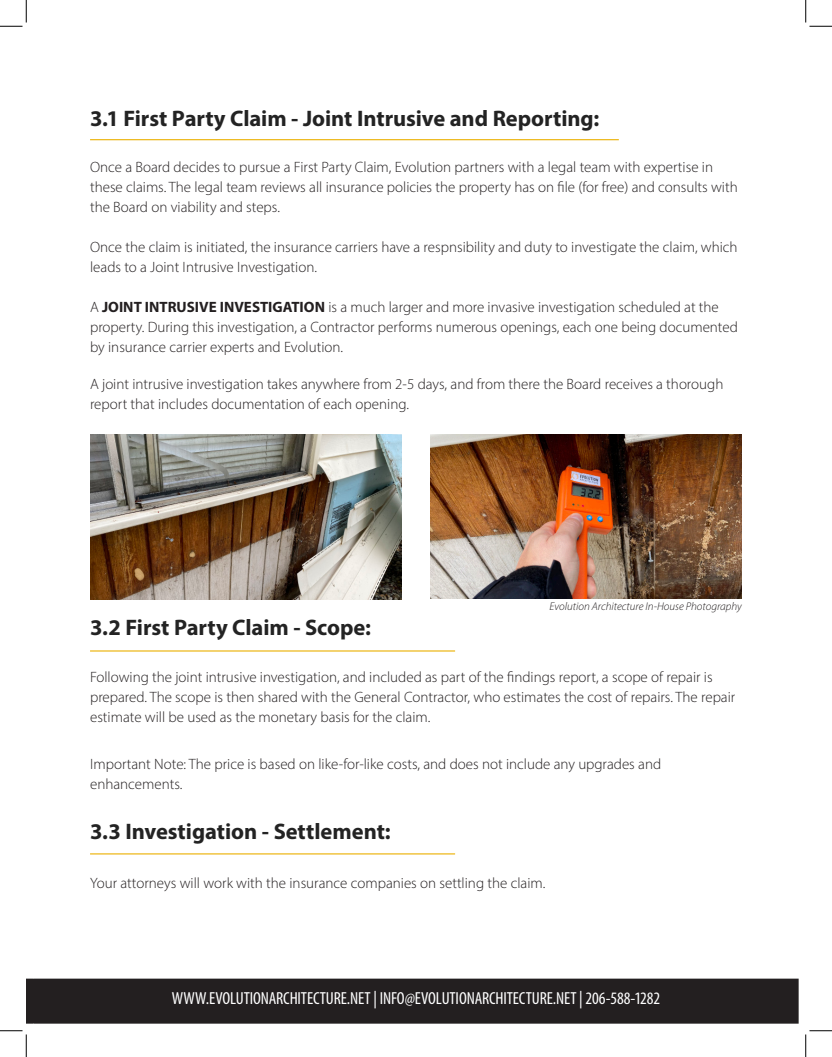
<style>
.page{position:relative;width:832px;height:1057px;background:#fff}
.page>*{position:absolute;margin:0;border:0;box-sizing:border-box;transform-origin:0 0}
.body_text_-_left{font:700 22.5px "Myriad Pro";letter-spacing:-.005em;color:#232323}
.body_text_-_left-2{font:condensed 17.5px "Myriad Pro";letter-spacing:-.01em;color:#fff}
.Content_Source_Sans_6_White{font:300 15px/20px "Myriad Pro";color:#231f20}
.Content_Source_Sans_6_White-2{font:italic 300 11.25px "Myriad Pro";color:#231f20}
.s1{font-weight:700}
</style>
<div class="page">
<div style="left:34px;top:979px;width:764px;height:44px;background:#231f20"></div>
<div style="left:33px;top:978px;width:765px;height:45px;border:1px solid #231f20"></div>
<hr style="left:90px;top:139px;width:529px;height:1px;background:#edb81b">
<img style="left:90px;top:435px;width:312px;height:164px">
<img style="left:430px;top:435px;width:312px;height:163px">
<hr style="left:90px;top:650px;width:365px;height:1px;background:#edb81b">
<hr style="left:90px;top:853px;width:365px;height:1px;background:#edb81b">
<svg style="left:26px;top:978px;width:7px;height:45px"></svg>
<svg style="left:0;top:0;width:27px;height:27px"></svg>
<svg style="left:0;top:1030px;width:27px;height:27px"></svg>
<svg style="left:805px;top:0;width:27px;height:27px"></svg>
<svg style="left:805px;top:1030px;width:27px;height:27px"></svg>
<p class="body_text_-_left" style="left:90px;top:103px;width:511px">3.1 First Party Claim - Joint Intrusive and Reporting:</p>
<p class="Content_Source_Sans_6_White" style="left:90px;top:157px;width:649px">Once a Board decides to pursue a First Party Claim, Evolution partners with a legal team with expertise in these claims. The legal team reviews all insurance policies the property has on file (for free) and consults with the Board on viability and steps.</p>
<p class="Content_Source_Sans_6_White" style="left:90px;top:237px;width:649px">Once the claim is initiated, the insurance carriers have a respnsibility and duty to investigate the claim, which leads to a Joint Intrusive Investigation.</p>
<p class="Content_Source_Sans_6_White" style="left:90px;top:297px;width:649px">A <span class="s1">JOINT INTRUSIVE INVESTIGATION</span> is a much larger and more invasive investigation scheduled at the property. During this investigation, a Contractor performs numerous openings, each one being documented by insurance carrier experts and Evolution.</p>
<p class="Content_Source_Sans_6_White" style="left:90px;top:374px;width:635px">A joint intrusive investigation takes anywhere from 2-5 days, and from there the Board receives a thorough report that includes documentation of each opening.</p>
<p class="body_text_-_left" style="left:90px;top:612px;width:282px">3.2 First Party Claim - Scope:</p>
<p class="Content_Source_Sans_6_White-2" style="left:549px;top:599px;width:194px">Evolution Architecture In-House Photography</p>
<p class="Content_Source_Sans_6_White" style="left:90px;top:667px;width:647px">Following the joint intrusive investigation, and included as part of the findings report, a scope of repair is prepared. The scope is then shared with the General Contractor, who estimates the cost of repairs. The repair estimate will be used as the monetary basis for the claim.</p>
<p class="Content_Source_Sans_6_White" style="left:90px;top:754px;width:572px">Important Note: The price is based on like-for-like costs, and does not include any upgrades and enhancements.</p>
<p class="body_text_-_left" style="left:90px;top:816px;width:302px">3.3 Investigation - Settlement:</p>
<p class="Content_Source_Sans_6_White" style="left:90px;top:873px;width:457px">Your attorneys will work with the insurance companies on settling the claim.</p>
<p class="body_text_-_left-2" style="left:172px;top:987px;width:490px">WWW.EVOLUTIONARCHITECTURE.NET | INFO@EVOLUTIONARCHITECTURE.NET | 206-588-1282</p>
</div>
